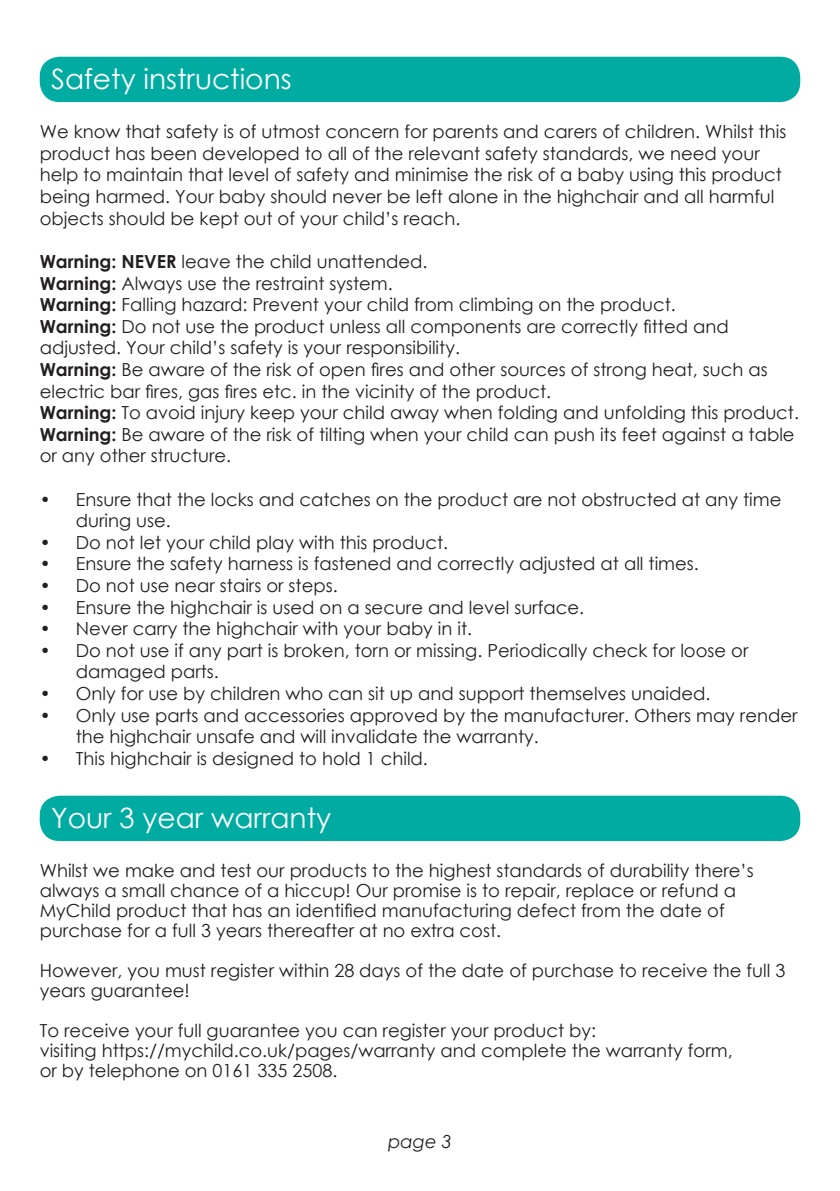
<style>
.page{position:relative;width:840px;height:1191px;background:#fff}
.page>*{position:absolute;margin:0;border:0;box-sizing:border-box;transform-origin:0 0}
.t1{font:28px "Century Gothic";color:#fff}
.Body_text_9pt{font:18px/21.6px "Century Gothic";color:#231f20}
.Body_text_CG_9pt{font:italic 18px "Century Gothic";color:#231f20}
.s1{font-weight:700}
</style>
<div class="page">
<div style="left:40px;top:57px;width:759px;height:45px;background:#00aca2;border-radius:20px"></div>
<div style="left:40px;top:795px;width:759px;height:46px;background:#00aca2;border-radius:20px"></div>
<p class="t1" style="left:51px;top:60px;width:242px">Safety instructions</p>
<p class="Body_text_9pt" style="left:40px;top:121px;width:747px">We know that safety is of utmost concern for parents and carers of children. Whilst this product has been developed to all of the relevant safety standards, we need your help to maintain that level of safety and minimise the risk of a baby using this product being harmed. Your baby should never be left alone in the highchair and all harmful objects should be kept out of your child’s reach.</p>
<p class="Body_text_9pt" style="left:40px;top:250px;width:389px"><span class="s1">Warning: NEVER</span> leave the child unattended.</p>
<p class="Body_text_9pt" style="left:40px;top:272px;width:354px"><span class="s1">Warning:</span> Always use the restraint system.</p>
<p class="Body_text_9pt" style="left:40px;top:293px;width:637px"><span class="s1">Warning:</span> Falling hazard: Prevent your child from climbing on the product.</p>
<p class="Body_text_9pt" style="left:40px;top:315px;width:690px"><span class="s1">Warning:</span> Do not use the product unless all components are correctly fitted and adjusted. Your child’s safety is your responsibility.</p>
<p class="Body_text_9pt" style="left:40px;top:358px;width:729px"><span class="s1">Warning:</span> Be aware of the risk of open fires and other sources of strong heat, such as electric bar fires, gas fires etc. in the vicinity of the product.</p>
<p class="Body_text_9pt" style="left:40px;top:401px;width:760px"><span class="s1">Warning:</span> To avoid injury keep your child away when folding and unfolding this product.</p>
<p class="Body_text_9pt" style="left:40px;top:423px;width:756px"><span class="s1">Warning:</span> Be aware of the risk of tilting when your child can push its feet against a table or any other structure.</p>
<p class="Body_text_9pt" style="left:76px;top:488px;width:706px;text-indent:-36px">• Ensure that the locks and catches on the product are not obstructed at any time during use.</p>
<p class="Body_text_9pt" style="left:40px;top:531px;width:409px">• Do not let your child play with this product.</p>
<p class="Body_text_9pt" style="left:40px;top:553px;width:660px">• Ensure the safety harness is fastened and correctly adjusted at all times.</p>
<p class="Body_text_9pt" style="left:40px;top:574px;width:299px">• Do not use near stairs or steps.</p>
<p class="Body_text_9pt" style="left:40px;top:596px;width:545px">• Ensure the highchair is used on a secure and level surface.</p>
<p class="Body_text_9pt" style="left:40px;top:617px;width:434px">• Never carry the highchair with your baby in it.</p>
<p class="Body_text_9pt" style="left:76px;top:639px;width:673px;text-indent:-36px">• Do not use if any part is broken, torn or missing. Periodically check for loose or damaged parts.</p>
<p class="Body_text_9pt" style="left:40px;top:682px;width:672px">• Only for use by children who can sit up and support themselves unaided.</p>
<p class="Body_text_9pt" style="left:76px;top:704px;width:722px;text-indent:-36px">• Only use parts and accessories approved by the manufacturer. Others may render the highchair unsafe and will invalidate the warranty.</p>
<p class="Body_text_9pt" style="left:40px;top:747px;width:389px">• This highchair is designed to hold 1 child.</p>
<p class="t1" style="left:51px;top:798px;width:281px">Your 3 year warranty</p>
<p class="Body_text_9pt" style="left:40px;top:860px;width:715px;line-height:20px">Whilst we make and test our products to the highest standards of durability there’s always a small chance of a hiccup! Our promise is to repair, replace or refund a MyChild product that has an identified manufacturing defect from the date of purchase for a full 3 years thereafter at no extra cost.</p>
<p class="Body_text_9pt" style="left:40px;top:960px;width:746px;line-height:20px">However, you must register within 28 days of the date of purchase to receive the full 3 years guarantee!</p>
<p class="Body_text_9pt" style="left:40px;top:1019px;width:557px">To receive your full guarantee you can register your product by:</p>
<p class="Body_text_9pt" style="left:40px;top:1039px;width:694px">visiting https://mychild.co.uk/pages/warranty and complete the warranty form,</p>
<p class="Body_text_9pt" style="left:40px;top:1059px;width:299px">or by telephone on 0161 335 2508.</p>
<p class="Body_text_CG_9pt" style="left:388px;top:1128px;width:65px">page 3</p>
</div>
